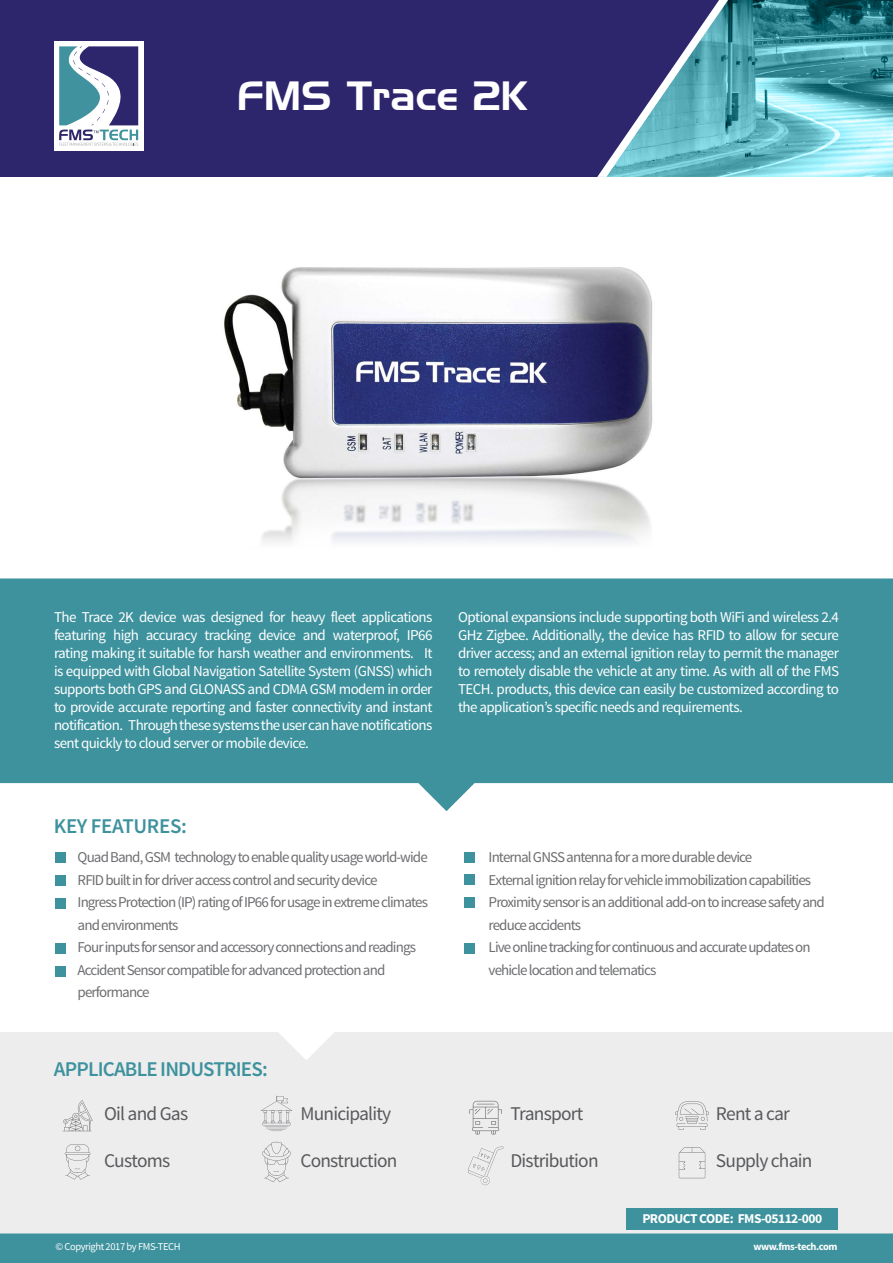
<style>
.page{position:relative;width:893px;height:1263px;background:#fff}
.page>*{position:absolute;margin:0;border:0;box-sizing:border-box;transform-origin:0 0}
.t1{font:39.75px "Handel Gothic";color:#fff}
.t2{font:600 21px "Source Sans Pro";letter-spacing:-.04em;color:#3e929d}
.t3{font:600 21px "Source Sans Pro";letter-spacing:-.02em;color:#3e929d}
.t4{font:19.35px "Source Sans Pro";letter-spacing:-.04em;color:#58595b}
.t5{font:15px/18px "Source Sans Pro";letter-spacing:-.04em;color:#fff;text-align:justify}
.t6{font:15px/22.5px "Source Sans Pro";letter-spacing:-.06em;color:#6d6e71}
.t7{font:700 13.5px "Source Sans Pro";letter-spacing:-.04em;color:#fff}
.t8{font:10.5px "Source Sans Pro";letter-spacing:-.04em;color:#fff}
.t9{font:700 10.5px "Source Sans Pro";letter-spacing:-.04em;color:#fff}
</style>
<div class="page">
<div style="left:0;top:0;width:893px;height:177px;background:#2d266c"></div>
<div style="left:0;top:1233px;width:893px;height:30px;background:#3e929d"></div>
<div style="left:54px;top:41px;width:89px;height:110px;background:#fff"></div>
<svg style="left:59px;top:46px;width:79px;height:100px"></svg>
<svg style="left:739px;top:0;width:154px;height:177px"></svg>
<svg style="left:597px;top:0;width:142px;height:177px"></svg>
<div style="left:0;top:1032px;width:893px;height:201px;background:#ededee"></div>
<svg style="left:469px;top:1101px;width:33px;height:33px"></svg>
<svg style="left:675px;top:1101px;width:34px;height:29px"></svg>
<svg style="left:679px;top:1147px;width:26px;height:31px"></svg>
<svg style="left:468px;top:1146px;width:35px;height:39px"></svg>
<svg style="left:261px;top:1096px;width:31px;height:36px"></svg>
<svg style="left:63px;top:1100px;width:30px;height:31px"></svg>
<svg style="left:262px;top:1142px;width:29px;height:40px"></svg>
<svg style="left:65px;top:1144px;width:26px;height:35px"></svg>
<img style="left:224px;top:267px;width:429px;height:250px">
<svg style="left:262px;top:517px;width:388px;height:25px"></svg>
<svg style="left:0;top:578px;width:893px;height:233px;fill:#3e929d"></svg>
<div style="left:626px;top:1208px;width:212px;height:21px;background:#3e929d"></div>
<div style="left:55px;top:852px;width:11px;height:10px;background:#3e929d"></div>
<div style="left:55px;top:876px;width:11px;height:10px;background:#3e929d"></div>
<div style="left:55px;top:898px;width:11px;height:10px;background:#3e929d"></div>
<div style="left:55px;top:943px;width:11px;height:10px;background:#3e929d"></div>
<div style="left:55px;top:967px;width:11px;height:10px;background:#3e929d"></div>
<div style="left:464px;top:852px;width:10px;height:10px;background:#3e929d"></div>
<div style="left:464px;top:898px;width:10px;height:10px;background:#3e929d"></div>
<div style="left:464px;top:943px;width:10px;height:10px;background:#3e929d"></div>
<div style="left:464px;top:874px;width:10px;height:10px;background:#3e929d"></div>
<h1 class="t1" style="left:236px;top:78px;width:292px">FMS Trace 2K</h1>
<p class="t5" style="left:54px;top:609px;width:380px">The Trace 2K device was designed for heavy fleet applications featuring high accuracy tracking device and waterproof, IP66 rating making it suitable for harsh weather and environments. It is equipped with Global Navigation Satellite System (GNSS) which supports both GPS and GLONASS and CDMA GSM modem in order to provide accurate reporting and faster connectivity and instant notification. Through these systems the user can have notifications sent quickly to cloud server or mobile device.</p>
<p class="t5" style="left:458px;top:609px;width:382px">Optional expansions include supporting both WiFi and wireless 2.4<br>GHz Zigbee. Additionally, the device has RFID to allow for secure driver access; and an external ignition relay to permit the manager to remotely disable the vehicle at any time. As with all of the FMS TECH. products, this device can easily be customized according to the application’s specific needs and requirements.</p>
<h2 class="t3" style="left:54px;top:813px;width:134px">KEY FEATURES:</h2>
<p class="t6" style="left:78px;top:846px;width:352px">Quad Band, GSM technology to enable quality usage world-wide RFID built in for driver access control and security device<br>Ingress Protection (IP) rating of IP66 for usage in extreme climates and environments<br>Four inputs for sensor and accessory connections and readings Accident Sensor compatible for advanced protection and performance</p>
<p class="t6" style="left:489px;top:846px;width:338px">Internal GNSS antenna for a more durable device<br>External ignition relay for vehicle immobilization capabilities Proximity sensor is an additional add-on to increase safety and reduce accidents<br>Live online tracking for continuous and accurate updates on vehicle location and telematics</p>
<h2 class="t2" style="left:54px;top:1056px;width:215px">APPLICABLE INDUSTRIES:</h2>
<p class="t4" style="left:104px;top:1102px;width:86px">Oil and Gas</p>
<p class="t4" style="left:104px;top:1148px;width:67px">Customs</p>
<p class="t4" style="left:300px;top:1102px;width:92px">Municipality</p>
<p class="t4" style="left:300px;top:1148px;width:98px">Construction</p>
<p class="t4" style="left:510px;top:1102px;width:74px">Transport</p>
<p class="t4" style="left:510px;top:1148px;width:90px">Distribution</p>
<p class="t4" style="left:716px;top:1102px;width:75px">Rent a car</p>
<p class="t4" style="left:716px;top:1148px;width:98px">Supply chain</p>
<p class="t7" style="left:642px;top:1210px;width:181px">PRODUCT CODE: FMS-05112-000</p>
<p class="t8" style="left:55px;top:1240px;width:127px">© Copyright 2017 by FMS-TECH</p>
<p class="t9" style="left:753px;top:1240px;width:86px">www.fms-tech.com</p>
</div>
